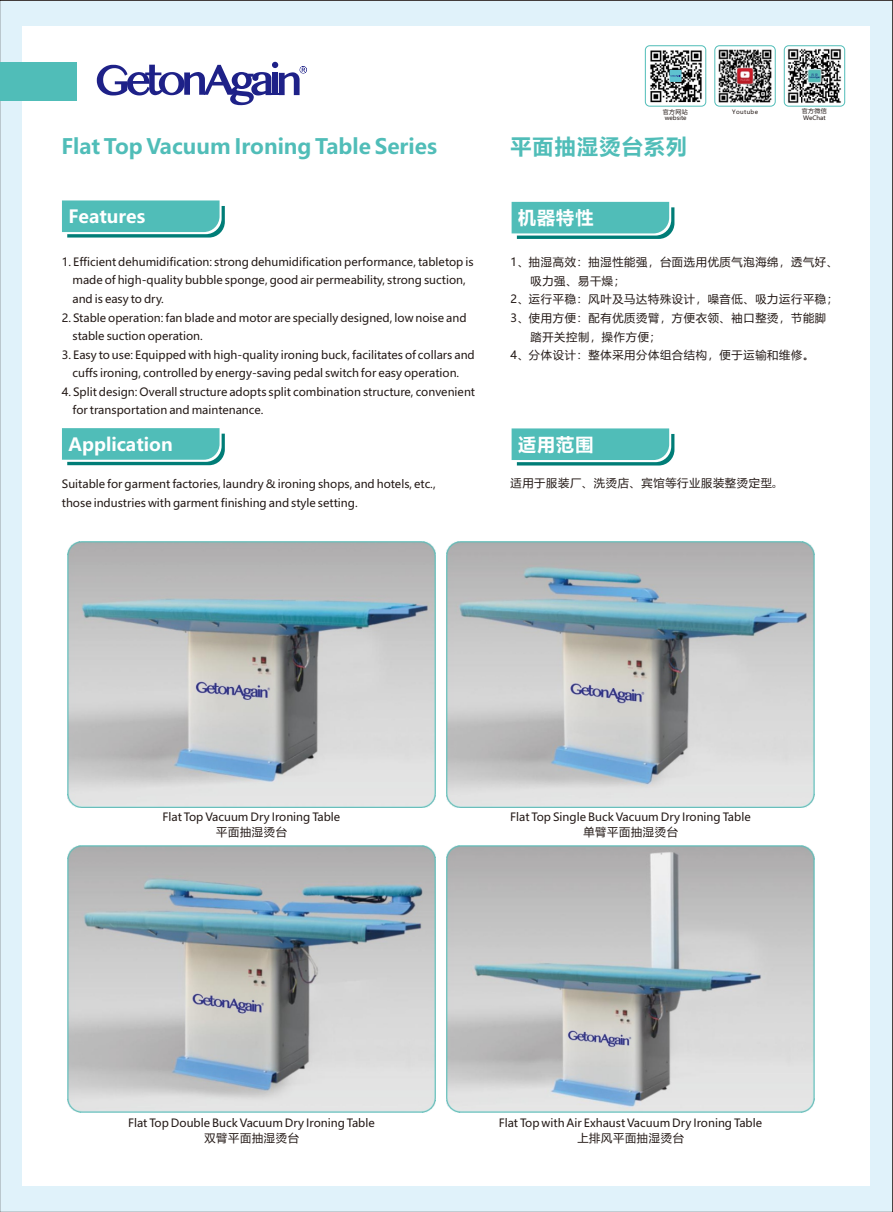
<style>
.page{position:relative;width:893px;height:1212px;background:#e0f2fa}
.page>*{position:absolute;margin:0;border:0;box-sizing:border-box;transform-origin:0 0}
.t1{font:700 21px "Microsoft Ya Hei";color:#50bdb8}
.t2{font:700 21px "Microsoft Ya Hei";letter-spacing:.06em;color:#50bdb8}
.t3{font:700 18px "Microsoft Ya Hei";color:#fff}
.t4{font:11.25px/18.6px "Microsoft Ya Hei";color:#231916}
.t5{font:11.25px "Microsoft Ya Hei";letter-spacing:.06em;color:#231916}
.t6{font:6px "Microsoft Ya Hei";color:#231916}
.t7{font:5.85px "Microsoft Ya Hei";letter-spacing:.06em;color:#231916}
.s1{font-family:"Yu Gothic"}
</style>
<div class="page">
<div style="left:22px;top:27px;width:848px;height:1159px;background:#fff"></div>
<svg style="left:97px;top:62px;width:210px;height:43px"></svg>
<div style="left:0;top:62px;width:77px;height:38px;background:#50bdb8"></div>
<img style="left:718px;top:49px;width:54px;height:54px">
<div style="left:714px;top:45px;width:62px;height:62px;border:1px solid #50bdb8;border-radius:5px"></div>
<img style="left:645px;top:46px;width:61px;height:60px;border-radius:4px">
<div style="left:645px;top:45px;width:61px;height:62px;border:1px solid #50bdb8;border-radius:4px"></div>
<div style="left:670px;top:70px;width:11px;height:12px;background:#5ec2d0"></div>
<svg style="left:670px;top:75px;width:11px;height:2px"></svg>
<img style="left:784px;top:46px;width:61px;height:60px;border-radius:4px">
<div style="left:784px;top:45px;width:61px;height:62px;border:1px solid #50bdb8;border-radius:4px"></div>
<img style="left:68px;top:541px;width:368px;height:266px">
<img style="left:447px;top:541px;width:368px;height:266px">
<img style="left:68px;top:846px;width:368px;height:266px">
<img style="left:447px;top:846px;width:368px;height:266px">
<svg style="left:62px;top:200px;width:163px;height:38px;background:#5abdb8"></svg>
<svg style="left:512px;top:202px;width:162px;height:37px;background:#56bbb7"></svg>
<svg style="left:62px;top:428px;width:163px;height:37px;background:#57bcb7"></svg>
<svg style="left:512px;top:428px;width:162px;height:37px;background:#58bdb8"></svg>
<p class="t6" style="left:663px;top:109px;width:27px">官方网站</p>
<p class="t7" style="left:732px;top:109px;width:27px">Youtube</p>
<p class="t6" style="left:802px;top:108px;width:27px">官方微信</p>
<p class="t6" style="left:665px;top:115px;width:23px">website</p>
<p class="t6" style="left:803px;top:115px;width:24px">WeChat</p>
<h1 class="t1" style="left:61px;top:137px;width:377px">Flat Top Vacuum Ironing Table Series</h1>
<h1 class="t2" style="left:510px;top:137px;width:178px">平面抽湿烫台系列</h1>
<h2 class="t3" style="left:69px;top:208px;width:78px">Features</h2>
<h2 class="t3" style="left:518px;top:210px;width:77px">机器特性</h2>
<p class="t4" style="left:73px;top:253px;width:403px;text-indent:-11px">1. Efficient dehumidification: strong dehumidification performance, tabletop is made of high-quality bubble sponge, good air permeability, strong suction, and is easy to dry.</p>
<p class="t4" style="left:72px;top:309px;width:396px;text-indent:-11px">2. Stable operation: fan blade and motor are specially designed, low noise and stable suction operation.</p>
<p class="t4" style="left:62px;top:346px;width:414px;text-align:center">3. Easy to use: Equipped with high-quality ironing buck, facilitates of collars and cuffs ironing, controlled by energy-saving pedal switch for easy operation.</p>
<p class="t4" style="left:72px;top:383px;width:404px;text-indent:-11px">4. Split design: Overall structure adopts split combination structure, convenient for transportation and maintenance.</p>
<p class="t5" style="left:510px;top:257px;width:329px">1、抽湿高效：抽湿性能强，台面选用优质气泡海绵，透气好、</p>
<p class="t4" style="left:530px;top:272px;width:96px">吸力强、易干燥；</p>
<p class="t5" style="left:510px;top:294px;width:329px">2、运行平稳：风叶及马达特殊设计，噪音低、吸力运行平稳；</p>
<p class="t5" style="left:510px;top:313px;width:317px">3、使用方便：配有优质烫臂，方便衣领、袖口整烫，节能脚</p>
<p class="t5" style="left:530px;top:331px;width:132px">踏开关控制，操作方便；</p>
<p class="t5" style="left:510px;top:350px;width:305px">4、分体设计：整体采用分体组合结构，便于运输和维修。</p>
<h2 class="t3" style="left:69px;top:436px;width:106px">Application</h2>
<h2 class="t3" style="left:518px;top:436px;width:77px">适用范围</h2>
<p class="t4" style="left:62px;top:476px;width:375px">Suitable for garment factories, laundry &amp; ironing shops, and hotels, etc.,</p>
<p class="t5" style="left:510px;top:478px;width:274px">适用于服装厂、洗烫店、宾馆等行业服装整烫定型<span class="s1">。</span></p>
<p class="t4" style="left:62px;top:494px;width:297px">those industries with garment finishing and style setting.</p>
<p class="t4" style="left:163px;top:809px;width:179px">Flat Top Vacuum Dry Ironing Table</p>
<p class="t4" style="left:510px;top:809px;width:242px">Flat Top Single Buck Vacuum Dry Ironing Table</p>
<p class="t4" style="left:216px;top:823px;width:72px">平面抽湿烫台</p>
<p class="t5" style="left:583px;top:827px;width:96px">单臂平面抽湿烫台</p>
<p class="t4" style="left:128px;top:1115px;width:248px">Flat Top Double Buck Vacuum Dry Ironing Table</p>
<p class="t4" style="left:499px;top:1115px;width:265px">Flat Top with Air Exhaust Vacuum Dry Ironing Table</p>
<p class="t5" style="left:204px;top:1133px;width:96px">双臂平面抽湿烫台</p>
<p class="t5" style="left:577px;top:1133px;width:108px">上排风平面抽湿烫台</p>
</div>
